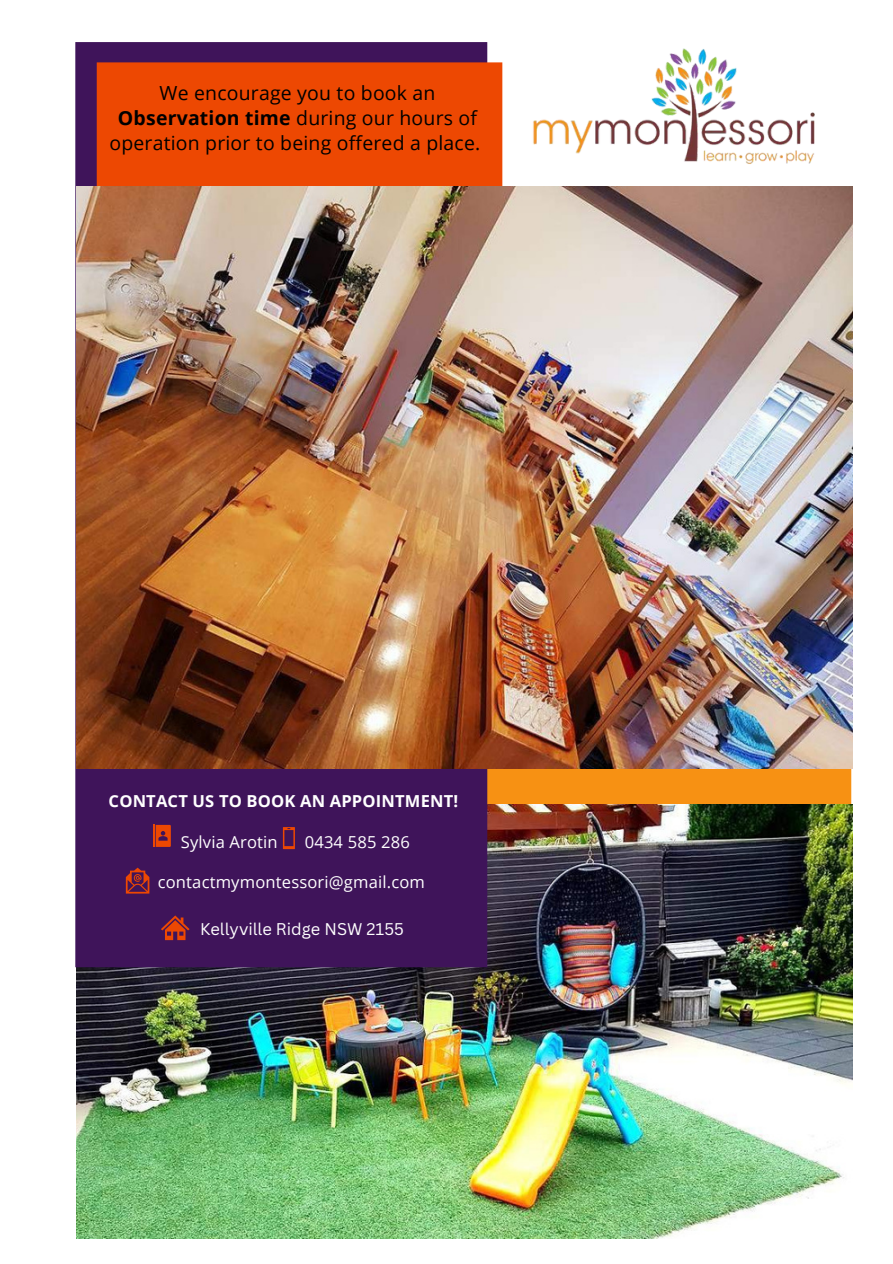
<style>
.page{position:relative;width:893px;height:1264px;background:#fff}
.page>*{position:absolute;margin:0;border:0;box-sizing:border-box;transform-origin:0 0}
.t1{font:19.35px/24.8px "Open Sans";letter-spacing:.01em;color:#000;text-align:center}
.t2{font:16.5px "Open Sans";letter-spacing:.01em;color:#fff}
.t3{font:700 16.5px "Open Sans";letter-spacing:.01em;color:#fff}
.t4{font:16.5px "Canva Sans";color:#fff}
.s1{font-weight:700}
</style>
<div class="page">
<div style="left:452px;top:740px;width:398px;height:109px;background:#f79113"></div>
<img style="left:77px;top:804px;width:775px;height:434px">
<div style="left:76px;top:43px;width:410px;height:923px;background:#3f145a"></div>
<div style="left:97px;top:63px;width:404px;height:202px;background:#ed4802"></div>
<svg style="left:153px;top:824px;width:18px;height:23px"></svg>
<svg style="left:283px;top:827px;width:12px;height:22px"></svg>
<svg style="left:126px;top:867px;width:23px;height:26px"></svg>
<svg style="left:161px;top:915px;width:29px;height:25px"></svg>
<img style="left:77px;top:187px;width:775px;height:581px">
<img style="left:533px;top:48px;width:282px;height:116px">
<p class="t1" style="left:109px;top:81px;width:372px">We encourage you to book an<br><span class="s1">Observation time</span> during our hours of operation prior to being offered a place.</p>
<p class="t3" style="left:109px;top:789px;width:351px">CONTACT US TO BOOK AN APPOINTMENT!</p>
<p class="t2" style="left:181px;top:830px;width:98px">Sylvia Arotin</p>
<p class="t2" style="left:305px;top:830px;width:106px">0434 585 286</p>
<p class="t2" style="left:158px;top:870px;width:269px">contactmymontessori@gmail.com</p>
<p class="t4" style="left:200px;top:917px;width:205px">Kellyville Ridge NSW 2155</p>
</div>
